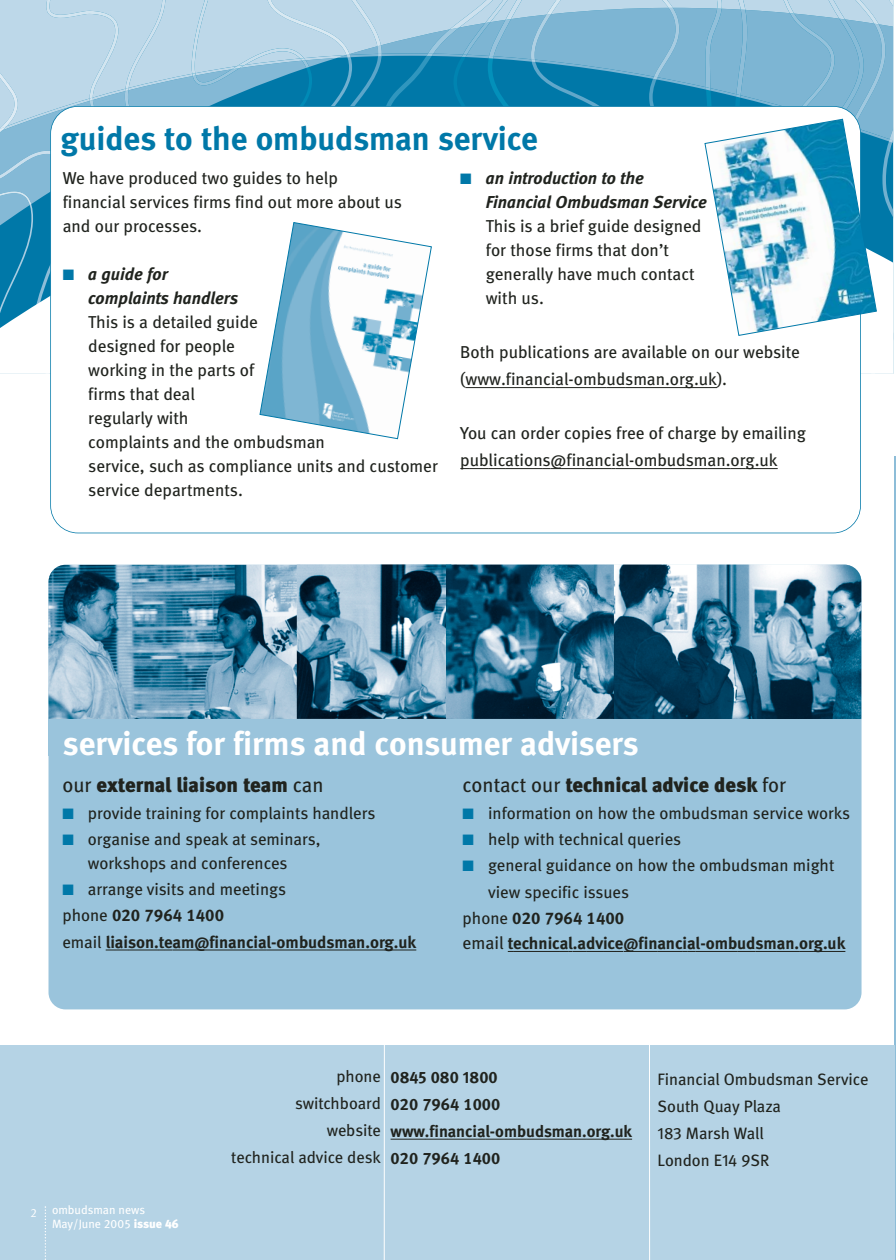
<style>
.page{position:relative;width:896px;height:1260px;background:#fff}
.page>*{position:absolute;margin:0;border:0;box-sizing:border-box;transform-origin:0 0}
.t1{font:33px "Meta Bold LF";color:#fff}
.t2{font:33px "Meta Bold LF";color:#0078a8}
.t3{font:20.55px "Meta Black LF";color:#20231e}
.t4{font:17.25px/24px "Meta Book LF";color:#20231e}
.t5{font:italic 17.25px/24px "Meta Bold LF";color:#20231e}
.t6{font:16.8px/23.4px "Meta Book LF";color:#20231e;text-align:center}
.t7{font:16.8px/26.4px "Meta Bold LF";color:#20231e}
.t8{font:16.5px/27px "Meta Book LF";color:#20231e;text-align:right}
.t9{font:16.5px/27px "Meta Bold LF";color:#20231e}
.t10{font:16.5px "Meta Bold Expert";color:#20231e}
.t11{font:12px/14.4px "Meta Book LF";color:#fff}
.t12{font:12px "Meta Normal Expert";color:#fff}
.s1{color:#0078a8}
.s2{font-family:"Meta Book LF"}
.s3{font-family:"Meta Book LF";font-size:17.55px}
.s4{font-family:"Meta Black LF"}
.s5{font-family:"Meta Book Expert"}
</style>
<div class="page">
<hr style="left:894px;top:457px;width:1px;height:803px;background:#8dbdd8">
<div style="left:0;top:1046px;width:894px;height:214px;background:#b5d3e5"></div>
<svg style="left:45px;top:1206px;width:1px;height:54px"></svg>
<hr style="left:384px;top:1045px;width:1px;height:215px;background:#fff">
<hr style="left:649px;top:1041px;width:1px;height:219px;background:#fff">
<hr style="left:390px;top:1139px;width:35px;height:1px;background:#20231e">
<svg style="left:425px;top:1139px;width:60px;height:1px"></svg>
<hr style="left:485px;top:1139px;width:41px;height:1px;background:#20231e">
<svg style="left:526px;top:1139px;width:75px;height:1px"></svg>
<hr style="left:601px;top:1139px;width:31px;height:1px;background:#20231e">
<div style="left:48px;top:565px;width:813px;height:444px;background:#9ac4dc;border-radius:17px"></div>
<img style="left:48px;top:565px;width:249px;height:154px">
<img style="left:457px;top:565px;width:404px;height:154px">
<svg style="left:106px;top:950px;width:22px;height:1px"></svg>
<hr style="left:128px;top:950px;width:31px;height:1px;background:#20231e">
<svg style="left:159px;top:950px;width:13px;height:1px"></svg>
<hr style="left:172px;top:950px;width:56px;height:1px;background:#20231e">
<svg style="left:228px;top:950px;width:38px;height:1px"></svg>
<hr style="left:266px;top:950px;width:42px;height:1px;background:#20231e">
<svg style="left:308px;top:950px;width:76px;height:1px"></svg>
<hr style="left:384px;top:950px;width:32px;height:1px;background:#20231e">
<svg style="left:508px;top:951px;width:21px;height:1px"></svg>
<hr style="left:529px;top:951px;width:31px;height:1px;background:#20231e">
<svg style="left:559px;top:951px;width:64px;height:1px"></svg>
<hr style="left:623px;top:951px;width:34px;height:1px;background:#20231e">
<svg style="left:657px;top:951px;width:38px;height:1px"></svg>
<hr style="left:695px;top:951px;width:42px;height:1px;background:#20231e">
<svg style="left:737px;top:951px;width:76px;height:1px"></svg>
<hr style="left:813px;top:951px;width:32px;height:1px;background:#20231e">
<img style="left:297px;top:564px;width:160px;height:155px">
<svg style="left:460px;top:468px;width:45px;height:1px"></svg>
<hr style="left:505px;top:468px;width:37px;height:1px;background:#20231e">
<hr style="left:550px;top:468px;width:35px;height:1px;background:#20231e">
<svg style="left:585px;top:468px;width:30px;height:1px"></svg>
<hr style="left:615px;top:468px;width:52px;height:1px;background:#20231e">
<svg style="left:667px;top:468px;width:78px;height:1px"></svg>
<hr style="left:745px;top:468px;width:32px;height:1px;background:#20231e">
<svg style="left:0;top:0;width:893px;height:440px"></svg>
<h1 class="t2" style="left:61px;top:127px;width:478px">guides to the ombudsman service</h1>
<p class="t4" style="left:63px;top:168px;width:341px">We have produced two guides to help financial services firms find out more about us and our processes.</p>
<p class="t5" style="left:88px;top:264px;width:151px;text-indent:-26px"><span class="s1">■</span> a guide for complaints handlers</p>
<p class="t4" style="left:88px;top:312px;width:351px">This is a detailed guide<br>designed for people<br>working in the parts of<br>firms that deal<br>regularly with<br>complaints and the ombudsman<br>service, such as compliance units and customer service departments.</p>
<p class="t5" style="left:486px;top:168px;width:222px;text-indent:-26px"><span class="s1">■</span> an introduction to the<br>Financial Ombudsman Service</p>
<p class="t4" style="left:486px;top:216px;width:217px">This is a brief guide designed for those firms that don’t generally have much contact with us.</p>
<p class="t4" style="left:460px;top:341px;width:341px;line-height:27px">Both publications are available on our website (www.financial-ombudsman.org.uk).</p>
<p class="t4" style="left:460px;top:422px;width:347px;line-height:27px">You can order copies free of charge by emailing publications@financial-ombudsman.org.uk</p>
<h1 class="t1" style="left:63px;top:732px;width:577px">services for firms and consumer advisers</h1>
<p class="t3" style="left:62px;top:779px;width:262px"><span class="s2">our</span> external liaison team <span class="s2">can</span></p>
<p class="t6" style="left:62px;top:803px;width:314px"><span class="s1">■</span> provide training for complaints handlers</p>
<p class="t6" style="left:62px;top:829px;width:259px"><span class="s1">■</span> organise and speak at seminars, workshops and conferences</p>
<p class="t6" style="left:62px;top:879px;width:225px"><span class="s1">■</span> arrange visits and meetings</p>
<p class="t7" style="left:62px;top:904px;width:355px"><span class="s2">phone</span> 020 7964 1400<br><span class="s2">email</span> liaison.team@financial-ombudsman.org.uk</p>
<p class="t3" style="left:462px;top:779px;width:325px"><span class="s2">contact our</span> technical advice desk <span class="s2">for</span></p>
<p class="t6" style="left:462px;top:803px;width:389px"><span class="s1">■</span> information on how the ombudsman service works</p>
<p class="t6" style="left:462px;top:829px;width:220px"><span class="s1">■</span> help with technical queries</p>
<p class="t6" style="left:488px;top:854px;width:348px;line-height:26.4px;text-align:left;text-indent:-26px"><span class="s1">■</span> general guidance on how the ombudsman might view specific issues</p>
<p class="t7" style="left:462px;top:908px;width:384px;line-height:24.9px"><span class="s2">phone</span> 020 7964 1400<br><span class="s3">email</span> technical.advice@financial-ombudsman.org.uk</p>
<p class="t12" style="left:30px;top:1207px;width:8px">2</p>
<p class="t11" style="left:52px;top:1204px;width:128px">ombudsman news<br>May/June 2005 <span class="s4">issue 46</span></p>
<p class="t8" style="left:231px;top:1065px;width:151px">phone<br>switchboard<br>website<br>technical advice desk</p>
<p class="t10" style="left:390px;top:1067px;width:109px">0845 080 1800</p>
<p class="t9" style="left:390px;top:1093px;width:243px">020 7964 1000 www.financial-ombudsman.org.uk<br>020 7964 1400</p>
<p class="t8" style="left:657px;top:1067px;width:212px;text-align:left">Financial Ombudsman Service<br>South Quay Plaza<br><span class="s5">183</span> Marsh Wall<br>London E<span class="s5">14 9</span>SR</p>
</div>
